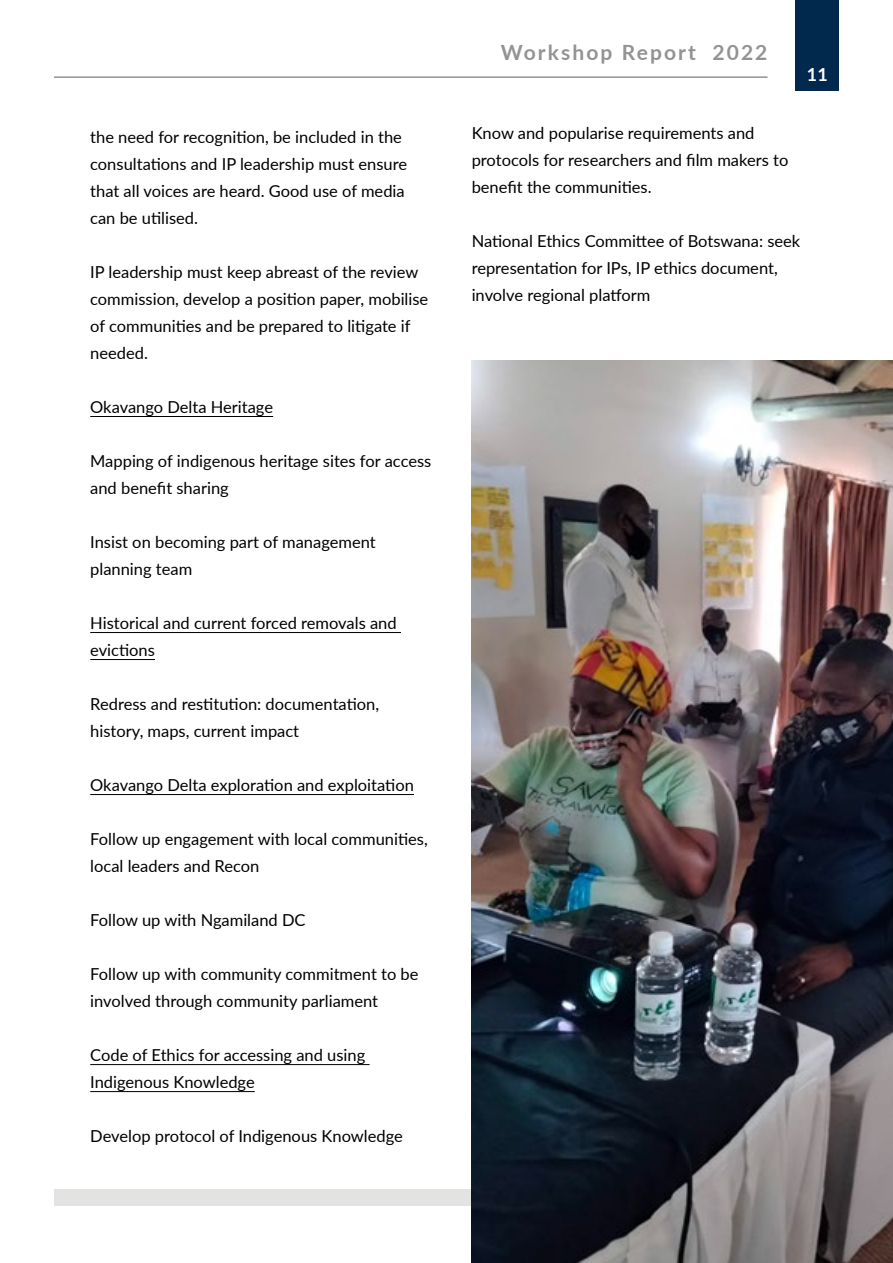
<style>
.page{position:relative;width:893px;height:1263px;background:#fff}
.page>*{position:absolute;margin:0;border:0;box-sizing:border-box;transform-origin:0 0}
.t1{font:700 21px "Lato";letter-spacing:.1em;color:#939394}
.t2{font:700 18px "Lato";color:#fff}
.t3{font:16.5px/27px "Lato";color:#000}
</style>
<div class="page">
<div style="left:796px;top:0;width:43px;height:90px;background:#00294d"></div>
<div style="left:54px;top:1189px;width:783px;height:16px;background:#e3e3e2"></div>
<hr style="left:54px;top:76px;width:713px;height:2px;background:#939394">
<hr style="left:90px;top:416px;width:183px;height:1px;background:#000">
<hr style="left:90px;top:632px;width:311px;height:1px;background:#000">
<hr style="left:90px;top:659px;width:65px;height:1px;background:#000">
<hr style="left:90px;top:794px;width:324px;height:1px;background:#000">
<hr style="left:90px;top:1064px;width:280px;height:1px;background:#000">
<hr style="left:90px;top:1091px;width:165px;height:1px;background:#000">
<img style="left:472px;top:360px;width:421px;height:903px">
<p class="t3" style="left:90px;top:122px;width:318px">the need for recognition, be included in the consultations and IP leadership must ensure that all voices are heard. Good use of media can be utilised.</p>
<p class="t3" style="left:90px;top:257px;width:340px">IP leadership must keep abreast of the review commission, develop a position paper, mobilise of communities and be prepared to litigate if needed.</p>
<p class="t3" style="left:90px;top:392px;width:184px">Okavango Delta Heritage</p>
<p class="t3" style="left:90px;top:446px;width:343px">Mapping of indigenous heritage sites for access and benefit sharing</p>
<p class="t3" style="left:90px;top:527px;width:287px">Insist on becoming part of management planning team</p>
<p class="t3" style="left:90px;top:608px;width:308px">Historical and current forced removals and evictions</p>
<p class="t3" style="left:90px;top:689px;width:290px">Redress and restitution: documentation, history, maps, current impact</p>
<p class="t3" style="left:90px;top:770px;width:325px">Okavango Delta exploration and exploitation</p>
<p class="t3" style="left:90px;top:824px;width:339px">Follow up engagement with local communities, local leaders and Recon</p>
<p class="t3" style="left:90px;top:905px;width:217px">Follow up with Ngamiland DC</p>
<p class="t3" style="left:90px;top:959px;width:330px">Follow up with community commitment to be involved through community parliament</p>
<p class="t3" style="left:90px;top:1040px;width:277px">Code of Ethics for accessing and using<br>Indigenous Knowledge</p>
<p class="t3" style="left:90px;top:1121px;width:314px">Develop protocol of Indigenous Knowledge</p>
<p class="t1" style="left:501px;top:37px;width:268px">Workshop Report 2022</p>
<p class="t3" style="left:472px;top:119px;width:318px">Know and popularise requirements and protocols for researchers and film makers to benefit the communities.</p>
<p class="t2" style="left:807px;top:61px;width:22px">11</p>
<p class="t3" style="left:472px;top:227px;width:330px">National Ethics Committee of Botswana: seek representation for IPs, IP ethics document, involve regional platform</p>
</div>
